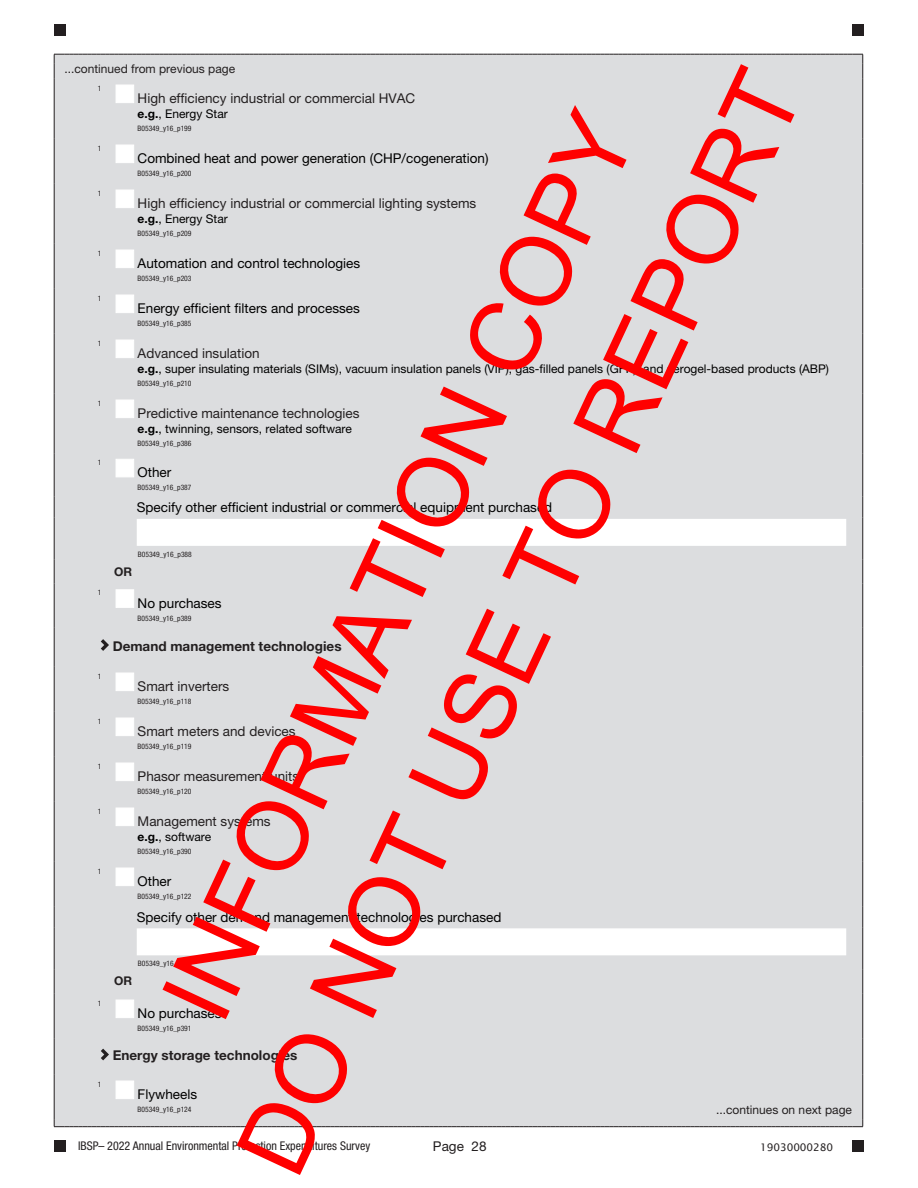
<style>
.page{position:relative;width:918px;height:1188px;background:#fff}
.page>*{position:absolute;margin:0;border:0;box-sizing:border-box;transform-origin:0 0}
.t1{font:97.5px/133.1px "Arial";color:#f00;text-align:center}
.t2{font:13.5px "Helvetica Neue LT Pro";color:#000}
.t3{font:13.5px "Helvetica Neue LT Pro";color:#231f20}
.t4{font:700 13.5px "Helvetica Neue LT Pro";color:#231f20}
.t5{font:12px "Helvetica Neue LT Pro";color:#000}
.t6{font:condensed 12px "Helvetica Neue LT Pro";color:#231f20}
.t7{font:12px "Helvetica Neue LT Pro";color:#231f20}
.t8{font:700 12px "Helvetica Neue LT Pro";color:#231f20}
.t9{font:10.5px "Lucida Sans Unicode";color:#231f20}
.CID{font:condensed 7.5px "Helvetica Neue LT Pro";color:#231f20}
.s1{font-weight:700}
</style>
<div class="page">
<div style="left:54px;top:24px;width:12px;height:12px;background:#231f20"></div>
<div style="left:852px;top:24px;width:12px;height:12px;background:#231f20"></div>
<div style="left:54px;top:1140px;width:12px;height:12px;background:#231f20"></div>
<div style="left:852px;top:1140px;width:12px;height:12px;background:#231f20"></div>
<div style="left:55px;top:78px;width:808px;height:1041px;background:#dcdddf"></div>
<div style="left:54px;top:54px;width:810px;height:24px;background:#dcdddf"></div>
<hr style="left:54px;top:78px;width:1px;height:60px;background:#231f20">
<hr style="left:863px;top:78px;width:1px;height:60px;background:#231f20">
<hr style="left:54px;top:138px;width:1px;height:45px;background:#231f20">
<hr style="left:863px;top:138px;width:1px;height:45px;background:#231f20">
<hr style="left:54px;top:183px;width:1px;height:60px;background:#231f20">
<hr style="left:863px;top:183px;width:1px;height:60px;background:#231f20">
<hr style="left:54px;top:243px;width:1px;height:45px;background:#231f20">
<hr style="left:863px;top:243px;width:1px;height:45px;background:#231f20">
<hr style="left:54px;top:288px;width:1px;height:45px;background:#231f20">
<hr style="left:863px;top:288px;width:1px;height:45px;background:#231f20">
<hr style="left:54px;top:333px;width:1px;height:60px;background:#231f20">
<hr style="left:863px;top:333px;width:1px;height:60px;background:#231f20">
<hr style="left:54px;top:393px;width:1px;height:60px;background:#231f20">
<hr style="left:863px;top:393px;width:1px;height:60px;background:#231f20">
<hr style="left:54px;top:453px;width:1px;height:44px;background:#231f20">
<hr style="left:863px;top:453px;width:1px;height:44px;background:#231f20">
<svg style="left:54px;top:497px;width:1px;height:21px"></svg>
<svg style="left:863px;top:497px;width:1px;height:21px"></svg>
<hr style="left:54px;top:518px;width:1px;height:42px;background:#231f20">
<hr style="left:863px;top:518px;width:1px;height:42px;background:#231f20">
<svg style="left:54px;top:560px;width:1px;height:24px"></svg>
<svg style="left:863px;top:560px;width:1px;height:24px"></svg>
<hr style="left:54px;top:584px;width:1px;height:43px;background:#231f20">
<hr style="left:863px;top:584px;width:1px;height:43px;background:#231f20">
<hr style="left:54px;top:627px;width:1px;height:39px;background:#231f20">
<hr style="left:863px;top:627px;width:1px;height:39px;background:#231f20">
<hr style="left:54px;top:666px;width:1px;height:45px;background:#231f20">
<hr style="left:863px;top:666px;width:1px;height:45px;background:#231f20">
<hr style="left:54px;top:711px;width:1px;height:45px;background:#231f20">
<hr style="left:863px;top:711px;width:1px;height:45px;background:#231f20">
<hr style="left:54px;top:756px;width:1px;height:45px;background:#231f20">
<hr style="left:863px;top:756px;width:1px;height:45px;background:#231f20">
<hr style="left:54px;top:801px;width:1px;height:60px;background:#231f20">
<hr style="left:863px;top:801px;width:1px;height:60px;background:#231f20">
<hr style="left:54px;top:861px;width:1px;height:45px;background:#231f20">
<hr style="left:863px;top:861px;width:1px;height:45px;background:#231f20">
<svg style="left:54px;top:906px;width:1px;height:21px"></svg>
<svg style="left:863px;top:906px;width:1px;height:21px"></svg>
<hr style="left:54px;top:927px;width:1px;height:42px;background:#231f20">
<hr style="left:863px;top:927px;width:1px;height:42px;background:#231f20">
<svg style="left:54px;top:969px;width:1px;height:24px"></svg>
<svg style="left:863px;top:969px;width:1px;height:24px"></svg>
<hr style="left:54px;top:993px;width:1px;height:45px;background:#231f20">
<hr style="left:863px;top:993px;width:1px;height:45px;background:#231f20">
<hr style="left:54px;top:1038px;width:1px;height:36px;background:#231f20">
<hr style="left:863px;top:1038px;width:1px;height:36px;background:#231f20">
<hr style="left:54px;top:1074px;width:1px;height:45px;background:#231f20">
<hr style="left:863px;top:1074px;width:1px;height:45px;background:#231f20">
<svg style="left:54px;top:1119px;width:810px;height:8px;background:#c9cacc"></svg>
<div style="left:116px;top:85px;width:18px;height:18px;background:#fff"></div>
<div style="left:116px;top:145px;width:18px;height:18px;background:#fff"></div>
<div style="left:116px;top:190px;width:18px;height:18px;background:#fff"></div>
<div style="left:116px;top:250px;width:18px;height:18px;background:#fff"></div>
<div style="left:116px;top:295px;width:18px;height:18px;background:#fff"></div>
<div style="left:116px;top:340px;width:18px;height:18px;background:#fff"></div>
<div style="left:116px;top:400px;width:18px;height:18px;background:#fff"></div>
<div style="left:116px;top:459px;width:18px;height:18px;background:#fff"></div>
<div style="left:137px;top:519px;width:709px;height:27px;background:#fff"></div>
<div style="left:116px;top:590px;width:18px;height:18px;background:#fff"></div>
<svg style="left:101px;top:639px;width:8px;height:12px"></svg>
<div style="left:116px;top:673px;width:18px;height:18px;background:#fff"></div>
<div style="left:116px;top:718px;width:18px;height:18px;background:#fff"></div>
<div style="left:116px;top:763px;width:18px;height:18px;background:#fff"></div>
<div style="left:116px;top:808px;width:18px;height:18px;background:#fff"></div>
<div style="left:116px;top:868px;width:18px;height:18px;background:#fff"></div>
<div style="left:137px;top:928px;width:709px;height:27px;background:#fff;border:2px solid #fff"></div>
<div style="left:116px;top:1000px;width:18px;height:18px;background:#fff"></div>
<svg style="left:101px;top:1049px;width:8px;height:11px"></svg>
<div style="left:116px;top:1081px;width:18px;height:18px;background:#fff"></div>
<h1 class="t1" style="left:84px;top:1083px;width:1204px;rotate:-65deg">INFORMATION COPY<br>DO NOT USE TO REPORT</h1>
<p class="t7" style="left:64px;top:62px;width:172px">...continued from previous page</p>
<p class="CID" style="left:98px;top:84px;width:5px">1</p>
<p class="t3" style="left:138px;top:90px;width:279px">High efficiency industrial or commercial HVAC</p>
<p class="t5" style="left:138px;top:106px;width:92px"><span class="s1">e.g.</span>, Energy Star</p>
<p class="CID" style="left:138px;top:124px;width:55px">B05349_y16_p199</p>
<p class="CID" style="left:98px;top:144px;width:5px">1</p>
<p class="t2" style="left:138px;top:150px;width:353px">Combined heat and power generation (CHP/cogeneration)</p>
<p class="CID" style="left:138px;top:169px;width:55px">B05349_y16_p200</p>
<p class="CID" style="left:98px;top:189px;width:5px">1</p>
<p class="t3" style="left:138px;top:195px;width:340px">High efficiency industrial or commercial lighting systems</p>
<p class="t5" style="left:138px;top:211px;width:92px"><span class="s1">e.g.</span>, Energy Star</p>
<p class="CID" style="left:138px;top:229px;width:55px">B05349_y16_p209</p>
<p class="CID" style="left:98px;top:249px;width:5px">1</p>
<p class="t2" style="left:138px;top:255px;width:224px">Automation and control technologies</p>
<p class="CID" style="left:138px;top:274px;width:55px">B05349_y16_p203</p>
<p class="CID" style="left:98px;top:294px;width:5px">1</p>
<p class="t2" style="left:138px;top:300px;width:224px">Energy efficient filters and processes</p>
<p class="CID" style="left:138px;top:319px;width:55px">B05349_y16_p385</p>
<p class="CID" style="left:98px;top:339px;width:5px">1</p>
<p class="t3" style="left:138px;top:345px;width:124px">Advanced insulation</p>
<p class="t5" style="left:138px;top:361px;width:693px"><span class="s1">e.g.</span>, super insulating materials (SIMs), vacuum insulation panels (VIP), gas-filled panels (GFP), and aerogel-based products (ABP)</p>
<p class="CID" style="left:138px;top:379px;width:55px">B05349_y16_p210</p>
<p class="CID" style="left:98px;top:399px;width:5px">1</p>
<p class="t3" style="left:138px;top:405px;width:224px">Predictive maintenance technologies</p>
<p class="t5" style="left:138px;top:421px;width:216px"><span class="s1">e.g.</span>, twinning, sensors, related software</p>
<p class="CID" style="left:138px;top:439px;width:55px">B05349_y16_p386</p>
<p class="CID" style="left:98px;top:458px;width:5px">1</p>
<p class="t2" style="left:138px;top:464px;width:35px">Other</p>
<p class="CID" style="left:138px;top:483px;width:55px">B05349_y16_p387</p>
<p class="t2" style="left:137px;top:499px;width:417px">Specify other efficient industrial or commercial equipment purchased</p>
<p class="CID" style="left:138px;top:550px;width:55px">B05349_y16_p388</p>
<p class="t8" style="left:114px;top:564px;width:19px">OR</p>
<p class="CID" style="left:98px;top:588px;width:5px">1</p>
<p class="t2" style="left:138px;top:595px;width:86px">No purchases</p>
<p class="CID" style="left:138px;top:614px;width:55px">B05349_y16_p389</p>
<p class="t4" style="left:113px;top:638px;width:230px">Demand management technologies</p>
<p class="CID" style="left:98px;top:672px;width:5px">1</p>
<p class="t3" style="left:138px;top:678px;width:93px">Smart inverters</p>
<p class="CID" style="left:138px;top:697px;width:55px">B05349_y16_p118</p>
<p class="CID" style="left:98px;top:717px;width:5px">1</p>
<p class="t3" style="left:138px;top:723px;width:160px">Smart meters and devices</p>
<p class="CID" style="left:138px;top:742px;width:55px">B05349_y16_p119</p>
<p class="CID" style="left:98px;top:762px;width:5px">1</p>
<p class="t3" style="left:138px;top:768px;width:163px">Phasor measurement units</p>
<p class="CID" style="left:138px;top:787px;width:55px">B05349_y16_p120</p>
<p class="CID" style="left:98px;top:807px;width:5px">1</p>
<p class="t3" style="left:138px;top:813px;width:135px">Management systems</p>
<p class="t5" style="left:138px;top:829px;width:75px"><span class="s1">e.g.</span>, software</p>
<p class="CID" style="left:138px;top:847px;width:55px">B05349_y16_p390</p>
<p class="CID" style="left:98px;top:867px;width:5px">1</p>
<p class="t2" style="left:138px;top:873px;width:35px">Other</p>
<p class="CID" style="left:138px;top:892px;width:55px">B05349_y16_p122</p>
<p class="t2" style="left:137px;top:909px;width:366px">Specify other demand management technologies purchased</p>
<p class="CID" style="left:138px;top:959px;width:55px">B05349_y16_p123</p>
<p class="t8" style="left:114px;top:973px;width:19px">OR</p>
<p class="CID" style="left:98px;top:999px;width:5px">1</p>
<p class="t2" style="left:138px;top:1005px;width:86px">No purchases</p>
<p class="CID" style="left:138px;top:1024px;width:55px">B05349_y16_p391</p>
<p class="t4" style="left:113px;top:1047px;width:186px">Energy storage technologies</p>
<p class="CID" style="left:98px;top:1080px;width:5px">1</p>
<p class="t2" style="left:138px;top:1086px;width:61px">Flywheels</p>
<p class="CID" style="left:138px;top:1105px;width:55px">B05349_y16_p124</p>
<p class="t7" style="left:716px;top:1102px;width:137px">...continues on next page</p>
<h3 class="t6" style="left:78px;top:1139px;width:294px">IBSP– 2022 Annual Environmental Protection Expenditures Survey</h3>
<h2 class="t3" style="left:433px;top:1138px;width:55px">Page 28</h2>
<h3 class="t9" style="left:760px;top:1139px;width:74px">19030000280</h3>
</div>
